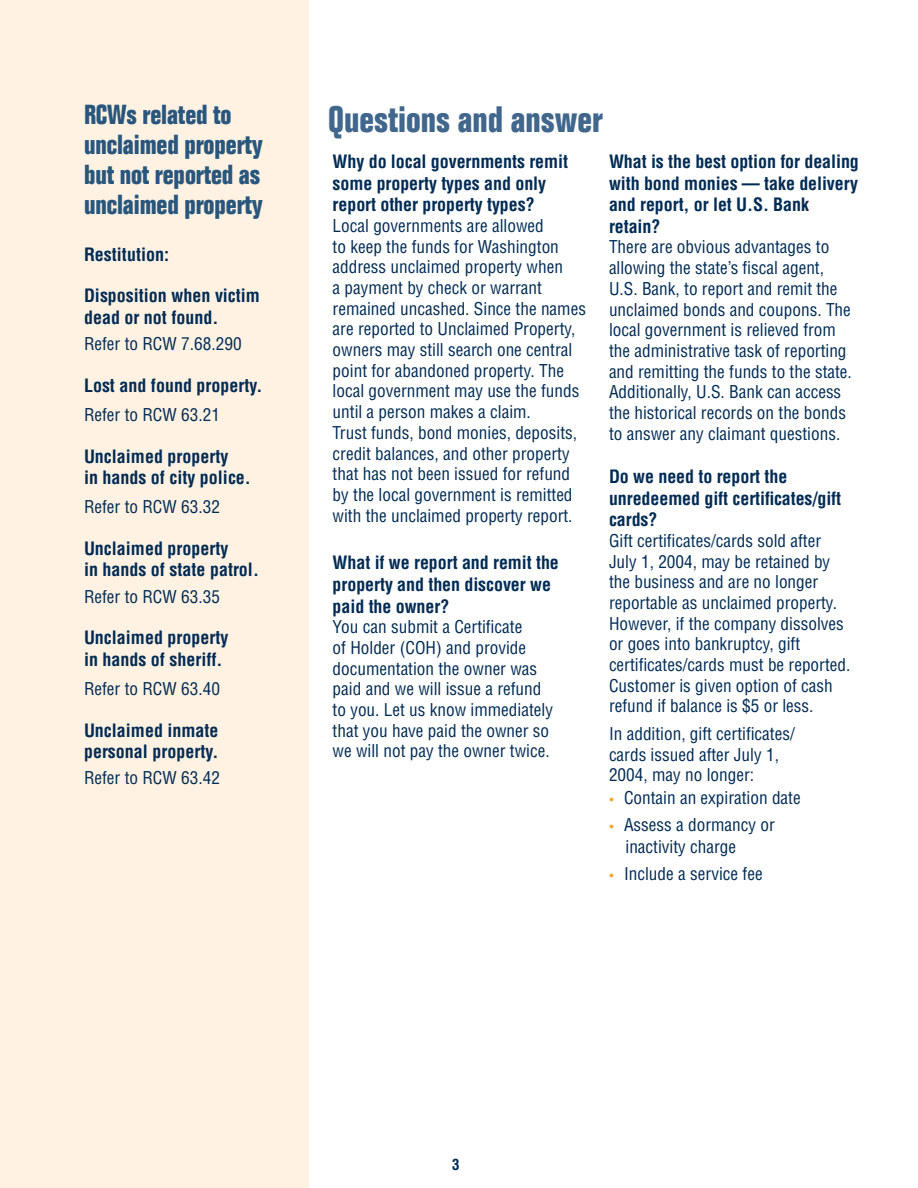
<style>
.page{position:relative;width:918px;height:1188px;background:#fff}
.page>*{position:absolute;margin:0;border:0;box-sizing:border-box;transform-origin:0 0}
.t1{font:700 condensed 36px "Folio";color:#41678d}
.t2{font:700 condensed 27px/30px "Folio";letter-spacing:-.005em;color:#28567d}
.t3{font:18px/21.6px "Helveti Czek Cond Bold GT";letter-spacing:-.005em;color:#002b54}
.t4{font:17.25px/20.7px "Helveti Czek Cond GT";color:#002b54}
.t5{font:15px "Helveti Czek Cond Bold GT";color:#002b54}
.s1{font-family:"Myriad Pro";color:#f6a01a}
</style>
<div class="page">
<div style="left:0;top:0;width:309px;height:1188px;background:#fff2e2"></div>
<h2 class="t2" style="left:84px;top:100px;width:180px">RCWs related to unclaimed property but not reported as unclaimed property</h2>
<p class="t3" style="left:84px;top:242px;width:87px">Restitution:</p>
<p class="t3" style="left:84px;top:284px;width:178px">Disposition when victim dead or not found.</p>
<p class="t4" style="left:84px;top:333px;width:159px">Refer to RCW 7.68.290</p>
<p class="t3" style="left:84px;top:374px;width:180px">Lost and found property.</p>
<p class="t4" style="left:84px;top:403px;width:138px">Refer to RCW 63.21</p>
<p class="t3" style="left:84px;top:444px;width:168px">Unclaimed property<br>in hands of city police.</p>
<p class="t4" style="left:84px;top:496px;width:138px">Refer to RCW 63.32</p>
<p class="t3" style="left:84px;top:537px;width:176px">Unclaimed property<br>in hands of state patrol.</p>
<p class="t4" style="left:84px;top:585px;width:138px">Refer to RCW 63.35</p>
<p class="t3" style="left:84px;top:626px;width:146px">Unclaimed property in hands of sheriff.</p>
<p class="t4" style="left:84px;top:677px;width:138px">Refer to RCW 63.40</p>
<p class="t3" style="left:84px;top:719px;width:136px">Unclaimed inmate personal property.</p>
<p class="t4" style="left:84px;top:767px;width:138px">Refer to RCW 63.42</p>
<h1 class="t1" style="left:328px;top:99px;width:276px">Questions and answer</h1>
<p class="t3" style="left:333px;top:150px;width:237px">Why do local governments remit some property types and only report other property types?</p>
<p class="t4" style="left:333px;top:214px;width:255px">Local governments are allowed<br>to keep the funds for Washington address unclaimed property when<br>a payment by check or warrant remained uncashed. Since the names are reported to Unclaimed Property, owners may still search one central point for abandoned property. The local government may use the funds until a person makes a claim.<br>Trust funds, bond monies, deposits, credit balances, and other property that has not been issued for refund by the local government is remitted with the unclaimed property report.</p>
<p class="t3" style="left:333px;top:551px;width:228px">What if we report and remit the property and then discover we paid the owner?</p>
<p class="t4" style="left:333px;top:616px;width:222px">You can submit a Certificate<br>of Holder (COH) and provide documentation the owner was paid and we will issue a refund to you. Let us know immediately that you have paid the owner so we will not pay the owner twice.</p>
<p class="t3" style="left:609px;top:150px;width:251px">What is the best option for dealing with bond monies — take delivery and report, or let U.S. Bank retain?</p>
<p class="t4" style="left:609px;top:236px;width:244px">There are obvious advantages to allowing the state’s fiscal agent, U.S. Bank, to report and remit the unclaimed bonds and coupons. The local government is relieved from the administrative task of reporting and remitting the funds to the state.<br>Additionally, U.S. Bank can access the historical records on the bonds to answer any claimant questions.</p>
<p class="t3" style="left:609px;top:465px;width:234px">Do we need to report the unredeemed gift certificates/gift cards?</p>
<p class="t4" style="left:609px;top:529px;width:243px">Gift certificates/cards sold after July 1, 2004, may be retained by the business and are no longer reportable as unclaimed property.<br>However, if the company dissolves or goes into bankruptcy, gift certificates/cards must be reported.<br>Customer is given option of cash refund if balance is $5 or less.</p>
<p class="t4" style="left:609px;top:723px;width:187px">In addition, gift certificates/ cards issued after July 1,<br>2004, may no longer:</p>
<p class="t4" style="left:609px;top:786px;width:193px"><span class="s1">•</span> Contain an expiration date</p>
<p class="t4" style="left:626px;top:812px;width:151px;line-height:22.5px;text-indent:-17px"><span class="s1">•</span> Assess a dormancy or inactivity charge</p>
<p class="t4" style="left:609px;top:863px;width:155px"><span class="s1">•</span> Include a service fee</p>
<p class="t5" style="left:452px;top:1155px;width:9px">3</p>
</div>
